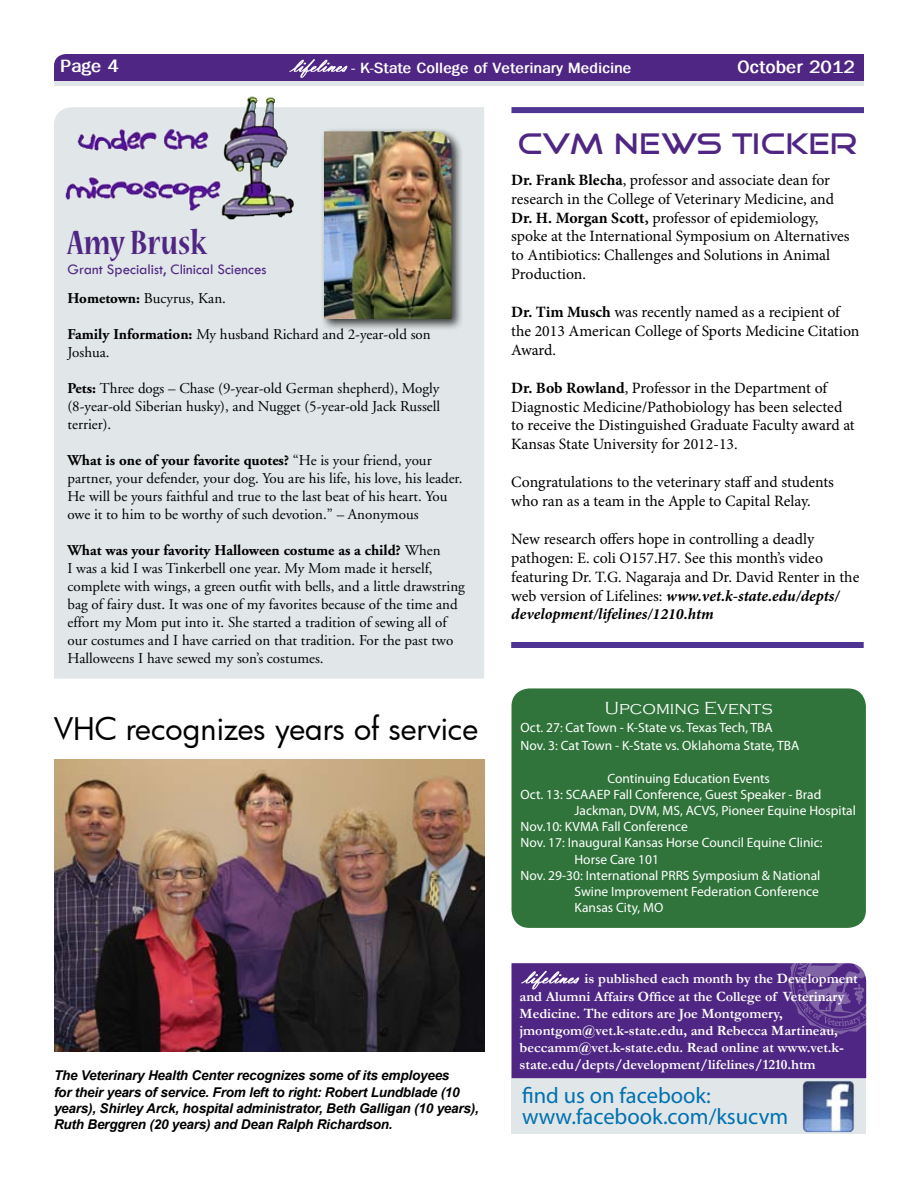
<style>
.page{position:relative;width:918px;height:1188px;background:#fff}
.page>*{position:absolute;margin:0;border:0;box-sizing:border-box;transform-origin:0 0}
.t1{font:700 condensed 37.5px "Nueva Std";color:#4f2683}
.t2{font:30.45px "Futura";color:#000}
.t3{font:30px "Good Times";color:#4f2683}
.t4{font:22.5px/21px "Myriad Pro";color:#0071b0}
.t5{font:700 18px "Franklin Gothic";color:#fff}
.t6{font:300 18px "Copperplate Gothic";color:#fff}
.t7{font:15.75px/18.9px "Minion Pro";color:#000}
.t8{font:15px/18px "Adobe Garamond";color:#000}
.t9{font:700 15px "Franklin Gothic";color:#fff}
.t10{font:15px "Tw Cen";color:#4f2683}
.t11{font:700 14.25px/17.1px "Garamond";color:#fff}
.t12{font:13.5px/18px "Myriad Pro";color:#fff}
.t13{font:italic 700 13.5px/16.2px "Arial";letter-spacing:-.015em;color:#000}
.s1{font-family:"Vladimir Script";font-weight:400;font-size:22.5px;color:#4f2683}
.s2{font-weight:700}
.s3{font-weight:700;font-style:italic}
.s4{font-size:13.2px}
.s5{font-family:"Vladimir Script";font-weight:400;font-size:18px;color:#4f2683}
</style>
<div class="page">
<div style="left:512px;top:963px;width:354px;height:115px;background:#4f2683"></div>
<div style="left:54px;top:107px;width:430px;height:572px;background:#e1e6e8"></div>
<div style="left:54px;top:80px;width:810px;height:6px;background:#e1e6e8"></div>
<div style="left:54px;top:54px;width:810px;height:27px;background:#4f2683"></div>
<div style="left:512px;top:107px;width:352px;height:6px;background:#4e3594"></div>
<img style="left:164px;top:96px;width:130px;height:123px">
<div style="left:320px;top:127px;width:144px;height:205px;background:#000;opacity:.75"></div>
<img style="left:324px;top:131px;width:127px;height:188px">
<div style="left:512px;top:1078px;width:354px;height:56px;background:#e1e6e8"></div>
<img style="left:803px;top:1081px;width:51px;height:51px">
<img style="left:788px;top:963px;width:51px;height:42px">
<div style="left:512px;top:688px;width:354px;height:240px;background:#30743b;border-radius:18px"></div>
<div style="left:511px;top:642px;width:353px;height:6px;background:#4e3594"></div>
<img style="left:524px;top:971px;width:21px;height:12px">
<img style="left:292px;top:59px;width:22px;height:12px">
<img style="left:54px;top:760px;width:430px;height:291px">
<p class="t5" style="left:60px;top:56px;width:60px">Page 4</p>
<p class="t9" style="left:287px;top:59px;width:346px"><span class="s1">lifelines</span> - K-State College of Veterinary Medicine</p>
<p class="t5" style="left:737px;top:57px;width:119px">October 2012</p>
<h1 class="t1" style="left:68px;top:226px;width:141px">Amy Brusk</h1>
<p class="t10" style="left:68px;top:260px;width:201px">Grant Specialist, Clinical Sciences</p>
<p class="t8" style="left:68px;top:289px;width:160px"><span class="s2">Hometown:</span> Bucyrus, Kan.</p>
<p class="t8" style="left:68px;top:325px;width:365px"><span class="s2">Family Information:</span> My husband Richard and 2-year-old son<br>Joshua.</p>
<p class="t8" style="left:68px;top:379px;width:374px;text-align:justify"><span class="s2">Pets:</span> Three dogs – Chase (9-year-old German shepherd), Mogly (8-year-old Siberian husky), and Nugget (5-year-old Jack Russell terrier).</p>
<p class="t8" style="left:68px;top:451px;width:396px"><span class="s2">What is one of your favorite quotes?</span> “He is your friend, your partner, your defender, your dog. You are his life, his love, his leader.<br>He will be yours faithful and true to the last beat of his heart. You owe it to him to be worthy of such devotion.” – Anonymous</p>
<p class="t8" style="left:68px;top:541px;width:399px"><span class="s2">What was your favority Halloween costume as a child?</span> When<br>I was a kid I was Tinkerbell one year. My Mom made it herself, complete with wings, a green outfit with bells, and a little drawstring bag of fairy dust. It was one of my favorites because of the time and effort my Mom put into it. She started a tradition of sewing all of our costumes and I have carried on that tradition. For the past two Halloweens I have sewed my son’s costumes.</p>
<h2 class="t2" style="left:54px;top:708px;width:426px">VHC recognizes years of service</h2>
<p class="t13" style="left:54px;top:1068px;width:426px">The Veterinary Health Center recognizes some of its employees<br>for their years of service. From left to right: Robert Lundblade (10 years), Shirley Arck, hospital administrator, Beth Galligan (10 years), Ruth Berggren (20 years) and Dean Ralph Richardson.</p>
<h3 class="t3" style="left:518px;top:129px;width:342px">CVM NEWS TICKER</h3>
<p class="t7" style="left:511px;top:170px;width:340px"><span class="s2">Dr. Frank Blecha</span>, professor and associate dean for research in the College of Veterinary Medicine, and <span class="s2">Dr. H. Morgan Scott,</span> professor of epidemiology, spoke at the International Symposium on Alternatives to Antibiotics: Challenges and Solutions in Animal Production.</p>
<p class="t7" style="left:511px;top:303px;width:350px"><span class="s2">Dr. Tim Musch</span> was recently named as a recipient of the 2013 American College of Sports Medicine Citation<br>Award.</p>
<p class="t7" style="left:511px;top:378px;width:345px"><span class="s2">Dr. Bob Rowland</span>, Professor in the Department of Diagnostic Medicine/Pathobiology has been selected to receive the Distinguished Graduate Faculty award at Kansas State University for 2012-13.</p>
<p class="t7" style="left:511px;top:473px;width:324px">Congratulations to the veterinary staff and students who ran as a team in the Apple to Capital Relay.</p>
<p class="t7" style="left:511px;top:529px;width:350px">New research offers hope in controlling a deadly pathogen: E. coli O157.H7. See this month’s video featuring Dr. T.G. Nagaraja and Dr. David Renter in the web version of Lifelines: <span class="s3">www.vet.k-state.edu/depts/ development/lifelines/1210.htm</span></p>
<p class="t6" style="left:605px;top:698px;width:169px">Upcoming Events</p>
<p class="t12" style="left:520px;top:719px;width:280px">Oct. 27<span class="s4">:</span> Cat Town - K-State vs. Texas Tech, TBA<br>Nov. 3: Cat Town - K-State vs. Oklahoma State, TBA</p>
<p class="t12" style="left:607px;top:769px;width:164px">Continuing Education Events</p>
<p class="t12" style="left:520px;top:785px;width:302px">Oct. 13: SCAAEP Fall Conference, Guest Speaker - Brad</p>
<p class="t12" style="left:574px;top:802px;width:283px">Jackman, DVM, MS, ACVS, Pioneer Equine Hospital</p>
<p class="t12" style="left:520px;top:818px;width:169px">Nov.10: KVMA Fall Conference</p>
<p class="t12" style="left:520px;top:834px;width:304px">Nov. 17: Inaugural Kansas Horse Council Equine Clinic:</p>
<p class="t12" style="left:574px;top:850px;width:86px">Horse Care 101</p>
<p class="t12" style="left:520px;top:866px;width:301px">Nov. 29-30: International PRRS Symposium &amp; National</p>
<p class="t12" style="left:574px;top:883px;width:246px">Swine Improvement Federation Conference</p>
<p class="t12" style="left:574px;top:899px;width:90px">Kansas City, MO</p>
<p class="t11" style="left:520px;top:970px;width:340px"><span class="s5">lifelines</span> is published each month by the Development and Alumni Affairs Office at the College of Veterinary Medicine. The editors are Joe Montgomery, jmontgom@vet.k-state.edu, and Rebecca Martineau, beccamm@vet.k-state.edu. Read online at www.vet.k&shy;state.edu/depts/development/lifelines/1210.htm</p>
<h3 class="t4" style="left:522px;top:1085px;width:268px">find us on facebook: www.facebook.com/ksucvm</h3>
</div>
